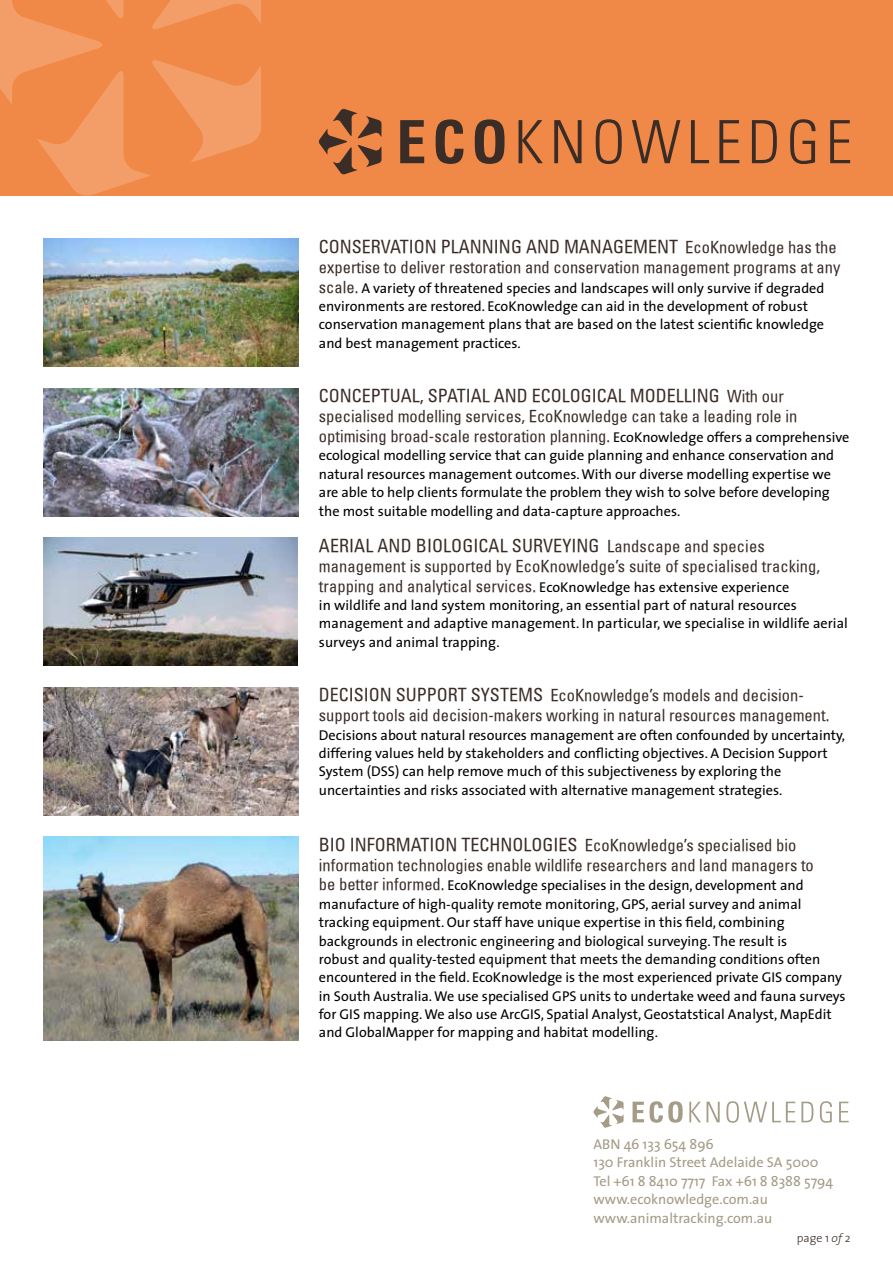
<style>
.page{position:relative;width:893px;height:1263px;background:#fff}
.page>*{position:absolute;margin:0;border:0;box-sizing:border-box;transform-origin:0 0}
.t1{font:condensed 18px "Univers";color:#3a2c27}
.t2{font:condensed 16.5px/19.8px "Univers";color:#3a2c27}
.t3{font:14.25px/18.3px "The Sans";color:#000}
.t4{font:14.25px/18.3px "The Sans";color:#a49c87}
.t5{font:300 12px "The Sans";color:#3a2c27}
.s1{font-size:16.5px}
.s2{font-family:"Univers";font-stretch:condensed;font-size:16.5px;color:#3a2c27}
.s3{font-family:"The Sans";font-stretch:normal;font-size:14.25px;color:#000}
.s4{font-size:18px}
.s5{font-style:italic}
</style>
<div class="page">
<div style="left:0;top:0;width:893px;height:196px;background:#f08947"></div>
<svg style="left:0;top:0;width:261px;height:196px"></svg>
<svg style="left:319px;top:109px;width:62px;height:65px"></svg>
<svg style="left:400px;top:119px;width:450px;height:45px"></svg>
<img style="left:44px;top:239px;width:255px;height:128px">
<img style="left:44px;top:388px;width:255px;height:128px">
<img style="left:44px;top:538px;width:254px;height:128px">
<img style="left:44px;top:687px;width:255px;height:128px">
<img style="left:44px;top:837px;width:255px;height:203px">
<svg style="left:593px;top:1096px;width:31px;height:32px"></svg>
<svg style="left:633px;top:1101px;width:216px;height:22px"></svg>
<p class="t1" style="left:319px;top:235px;width:519px">CONSERVATION PLANNING AND MANAGEMENT <span class="s1">EcoKnowledge has the</span></p>
<p class="t2" style="left:319px;top:257px;width:523px">expertise to deliver restoration and conservation management programs at any</p>
<p class="t3" style="left:319px;top:279px;width:507px"><span class="s2">scale.</span> A variety of threatened species and landscapes will only survive if degraded environments are restored. EcoKnowledge can aid in the development of robust conservation management plans that are based on the latest scientific knowledge and best management practices.</p>
<p class="t1" style="left:319px;top:385px;width:466px">CONCEPTUAL, SPATIAL AND ECOLOGICAL MODELLING <span class="s1">With our</span></p>
<p class="t2" style="left:319px;top:406px;width:532px">specialised modelling services, EcoKnowledge can take a leading role in optimising broad-scale restoration planning. <span class="s3">EcoKnowledge offers a comprehensive</span></p>
<p class="t3" style="left:319px;top:446px;width:517px">ecological modelling service that can guide planning and enhance conservation and natural resources management outcomes. With our diverse modelling expertise we are able to help clients formulate the problem they wish to solve before developing the most suitable modelling and data-capture approaches.</p>
<p class="t1" style="left:319px;top:534px;width:447px">AERIAL AND BIOLOGICAL SURVEYING <span class="s1">Landscape and species</span></p>
<p class="t2" style="left:319px;top:556px;width:503px">management is supported by EcoKnowledge’s suite of specialised tracking,</p>
<p class="t3" style="left:319px;top:578px;width:530px"><span class="s2">trapping and analytical services.</span> EcoKnowledge has extensive experience<br>in wildlife and land system monitoring, an essential part of natural resources management and adaptive management. In particular, we specialise in wildlife aerial surveys and animal trapping.</p>
<p class="t2" style="left:319px;top:685px;width:512px"><span class="s4">DECISION SUPPORT SYSTEMS</span> EcoKnowledge’s models and decision&shy;support tools aid decision-makers working in natural resources management.</p>
<p class="t3" style="left:319px;top:726px;width:528px">Decisions about natural resources management are often confounded by uncertainty, differing values held by stakeholders and conflicting objectives. A Decision Support System (DSS) can help remove much of this subjectiveness by exploring the uncertainties and risks associated with alternative management strategies.</p>
<p class="t2" style="left:319px;top:835px;width:496px"><span class="s4">BIO INFORMATION TECHNOLOGIES</span> EcoKnowledge’s specialised bio information technologies enable wildlife researchers and land managers to</p>
<p class="t3" style="left:319px;top:876px;width:528px"><span class="s2">be better informed.</span> EcoKnowledge specialises in the design, development and manufacture of high-quality remote monitoring, GPS, aerial survey and animal tracking equipment. Our staff have unique expertise in this field, combining backgrounds in electronic engineering and biological surveying. The result is<br>robust and quality-tested equipment that meets the demanding conditions often encountered in the field. EcoKnowledge is the most experienced private GIS company in South Australia. We use specialised GPS units to undertake weed and fauna surveys for GIS mapping. We also use ArcGIS, Spatial Analyst, Geostatstical Analyst, MapEdit and GlobalMapper for mapping and habitat modelling.</p>
<p class="t4" style="left:593px;top:1135px;width:241px">ABN 46 133 654 896<br>130 Franklin Street Adelaide SA 5000<br>Tel +61 8 8410 7717 Fax +61 8 8388 5794 www.ecoknowledge.com.au www.animaltracking.com.au</p>
<p class="t5" style="left:797px;top:1228px;width:55px">page 1 <span class="s5">of</span> 2</p>
</div>
